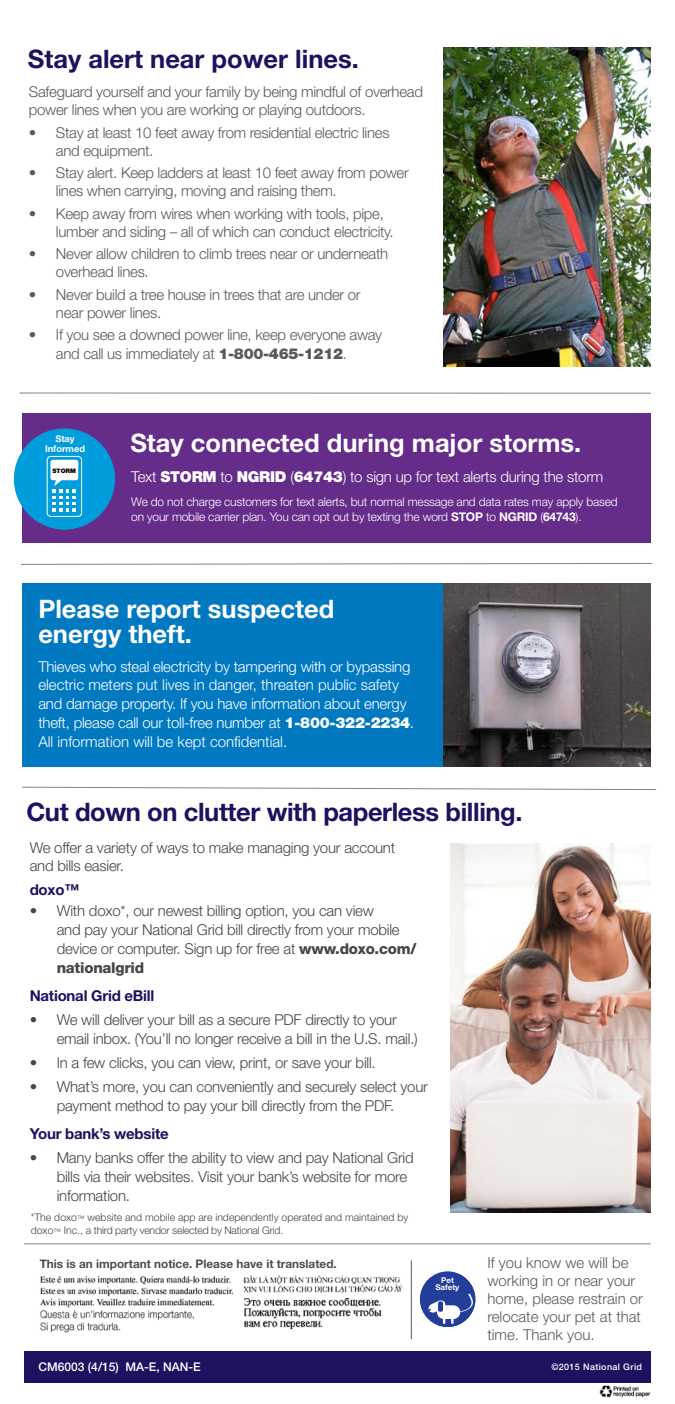
<style>
.page{position:relative;width:675px;height:1404px;background:#fff}
.page>*{position:absolute;margin:0;border:0;box-sizing:border-box;transform-origin:0 0}
.t1{font:700 25.5px/25.5px "Helvetica Neue LT Std";color:#fff}
.t2{font:700 25.5px "Helvetica Neue LT Std";letter-spacing:-.015em;color:#1d1160}
.t3{font:300 15px/18.8px "Helvetica Neue";letter-spacing:-.015em;color:#464547}
.t4{font:300 15px/18px "Helvetica Neue LT Std";letter-spacing:-.02em;color:#58595b}
.t5{font:300 15px/18.8px "Helvetica Neue LT Std";letter-spacing:-.015em;color:#fff}
.t6{font:300 15px/18px "Helvetica Neue";color:#58595b}
.t7{font:300 15px "Helvetica Neue";letter-spacing:-.015em;color:#fff}
.t8{font:700 15px "Helvetica Neue LT Std";letter-spacing:-.015em;color:#1d1160}
.t9{font:300 12px/15px "Helvetica Neue";letter-spacing:-.015em;color:#fff}
.t10{font:500 12px "Helvetica Neue";color:#fff}
.t11{font:700 11.85px "Helvetica Neue LT Std";color:#4d4d4f}
.t12{font:300 10.5px/13.5px "Helvetica Neue";color:#464547}
.t13{font:700 9.3px/9.3px "Helvetica Neue LT Std";color:#fff;text-align:center}
.t14{font:500 9px "Helvetica Neue LT Std";letter-spacing:.04em;color:#fff}
.t15{font:700 7.95px/7.1px "Helvetica Neue LT Std";color:#fff;text-align:center}
.t16{font:900 6.15px "Helvetica Neue LT Std";color:#000}
.s1{font-weight:900}
.s2{font-family:"Helvetica Neue LT Std";font-weight:900}
.s3{font-family:"Helvetica Neue LT Std";font-weight:700}
.s4{font-weight:800}
.s5{font-size:7.5px}
</style>
<div class="page">
<div style="left:22px;top:583px;width:426px;height:184px;background:#0079c1"></div>
<div style="left:22px;top:414px;width:629px;height:129px;background:#652d89"></div>
<svg style="left:22px;top:786px;width:635px;height:4px"></svg>
<svg style="left:21px;top:563px;width:632px;height:2px"></svg>
<hr style="left:19px;top:393px;width:632px;height:1px;background:#808285">
<hr style="left:411px;top:1260px;width:1px;height:79px;background:#58595b">
<hr style="left:24px;top:1244px;width:627px;height:1px;background:#808285">
<img style="left:599px;top:1386px;width:52px;height:12px">
<img style="left:244px;top:1298px;width:138px;height:32px">
<img style="left:40px;top:1276px;width:194px;height:32px">
<img style="left:40px;top:1310px;width:154px;height:23px">
<img style="left:443px;top:48px;width:208px;height:318px">
<div style="left:14px;top:429px;width:101px;height:100px;background:#009ddc;border-radius:50%"></div>
<div style="left:46px;top:493px;width:42px;height:36px;background:#009ddc"></div>
<div style="left:50px;top:460px;width:28px;height:20px;background:#fff;border-radius:3px"></div>
<svg style="left:54px;top:480px;width:13px;height:6px"></svg>
<div style="left:47px;top:456px;width:35px;height:61px;border:1px solid #fff;border-radius:4px"></div>
<svg style="left:52px;top:489px;width:24px;height:23px"></svg>
<hr style="left:50px;top:493px;width:29px;height:3px;background:#009ddc">
<hr style="left:51px;top:500px;width:29px;height:2px;background:#009ddc">
<hr style="left:52px;top:506px;width:29px;height:2px;background:#009ddc">
<hr style="left:57px;top:488px;width:2px;height:25px;background:#009ddc">
<hr style="left:63px;top:488px;width:3px;height:26px;background:#009ddc">
<hr style="left:70px;top:487px;width:2px;height:25px;background:#009ddc">
<img style="left:443px;top:583px;width:208px;height:184px">
<img style="left:451px;top:844px;width:200px;height:368px">
<div style="left:420px;top:1272px;width:55px;height:55px;background:#233e99;border-radius:50%"></div>
<div style="left:437px;top:1307px;width:23px;height:20px;background:#233e99"></div>
<svg style="left:428px;top:1293px;width:47px;height:31px"></svg>
<img style="left:243px;top:1275px;width:160px;height:19px">
<div style="left:24px;top:1351px;width:627px;height:31px;background:#1d1160"></div>
<h2 class="t2" style="left:28px;top:43px;width:332px">Stay alert near power lines.</h2>
<p class="t4" style="left:29px;top:83px;width:396px">Safeguard yourself and your family by being mindful of overhead power lines when you are working or playing outdoors.</p>
<p class="t4" style="left:56px;top:123px;width:335px;text-indent:-27px">• Stay at least 10 feet away from residential electric lines and equipment.</p>
<p class="t4" style="left:56px;top:164px;width:354px;text-indent:-27px">• Stay alert. Keep ladders at least 10 feet away from power lines when carrying, moving and raising them.</p>
<p class="t4" style="left:56px;top:204px;width:339px;text-indent:-27px">• Keep away from wires when working with tools, pipe, lumber and siding – all of which can conduct electricity.</p>
<p class="t4" style="left:56px;top:245px;width:334px;text-indent:-27px">• Never allow children to climb trees near or underneath overhead lines.</p>
<p class="t4" style="left:56px;top:285px;width:306px;text-indent:-27px">• Never build a tree house in trees that are under or near power lines.</p>
<p class="t4" style="left:29px;top:325px;width:355px;line-height:18.8px;text-align:center">• If you see a downed power line, keep everyone away and call us immediately at <span class="s1">1-800-465-1212</span>.</p>
<p class="t13" style="left:45px;top:434px;width:42px">Stay<br>Informed</p>
<h2 class="t1" style="left:130px;top:429px;width:452px">Stay connected during major storms.</h2>
<p class="t7" style="left:131px;top:468px;width:474px">Text <span class="s2">STORM</span> to <span class="s2">NGRID</span> (<span class="s2">64743</span>) to sign up for text alerts during the storm</p>
<p class="t9" style="left:131px;top:494px;width:488px">We do not charge customers for text alerts, but normal message and data rates may apply based on your mobile carrier plan. You can opt out by texting the word <span class="s3">STOP</span> to <span class="s3">NGRID</span> (<span class="s3">64743</span>).</p>
<p class="t16" style="left:52px;top:467px;width:25px">STORM</p>
<h2 class="t1" style="left:38px;top:595px;width:298px">Please report suspected energy theft.</h2>
<p class="t5" style="left:38px;top:657px;width:377px">Thieves who steal electricity by tampering with or bypassing electric meters put lives in danger, threaten public safety and damage property. If you have information about energy theft, please call our toll-free number at <span class="s1">1-800-322-2234</span>.<br>All information will be kept confdential.</p>
<h2 class="t2" style="left:26px;top:796px;width:498px">Cut down on clutter with paperless billing.</h2>
<p class="t3" style="left:30px;top:838px;width:367px">We offer a variety of ways to make managing your account and bills easier.</p>
<p class="t8" style="left:30px;top:881px;width:51px">doxo™</p>
<p class="t3" style="left:57px;top:901px;width:361px;text-indent:-27px">• With doxo*, our newest billing option, you can view<br>and pay your National Grid bill directly from your mobile device or computer. Sign up for free at <span class="s4">www.doxo.com/ nationalgrid</span></p>
<p class="t8" style="left:30px;top:987px;width:126px">National Grid eBill</p>
<p class="t3" style="left:57px;top:1010px;width:363px;text-indent:-27px">• We will deliver your bill as a secure PDF directly to your email inbox. (You’ll no longer receive a bill in the U.S. mail.)</p>
<p class="t3" style="left:30px;top:1053px;width:348px">• In a few clicks, you can view, print, or save your bill.</p>
<p class="t3" style="left:30px;top:1077px;width:400px;text-align:center">• What’s more, you can conveniently and securely select your payment method to pay your bill directly from the PDF.</p>
<p class="t8" style="left:30px;top:1125px;width:141px">Your bank’s website</p>
<p class="t3" style="left:57px;top:1148px;width:358px;text-indent:-27px">• Many banks offer the ability to view and pay National Grid bills via their websites. Visit your bank’s website for more information.</p>
<p class="t12" style="left:31px;top:1210px;width:379px">*The doxo<span class="s5">™</span> website and mobile app are independently operated and maintained by doxo<span class="s5">™</span> Inc., a third party vendor selected by National Grid.</p>
<p class="t11" style="left:40px;top:1257px;width:299px">This is an important notice. Please have it translated.</p>
<p class="t15" style="left:435px;top:1277px;width:25px">Pet<br>Safety</p>
<p class="t6" style="left:487px;top:1253px;width:157px">If you know we will be working in or near your home, please restrain or relocate your pet at that time. Thank you.</p>
<p class="t10" style="left:39px;top:1360px;width:164px">CM6003 (4/15) MA-E, NAN-E</p>
<p class="t14" style="left:551px;top:1362px;width:92px">©2015 National Grid</p>
</div>
